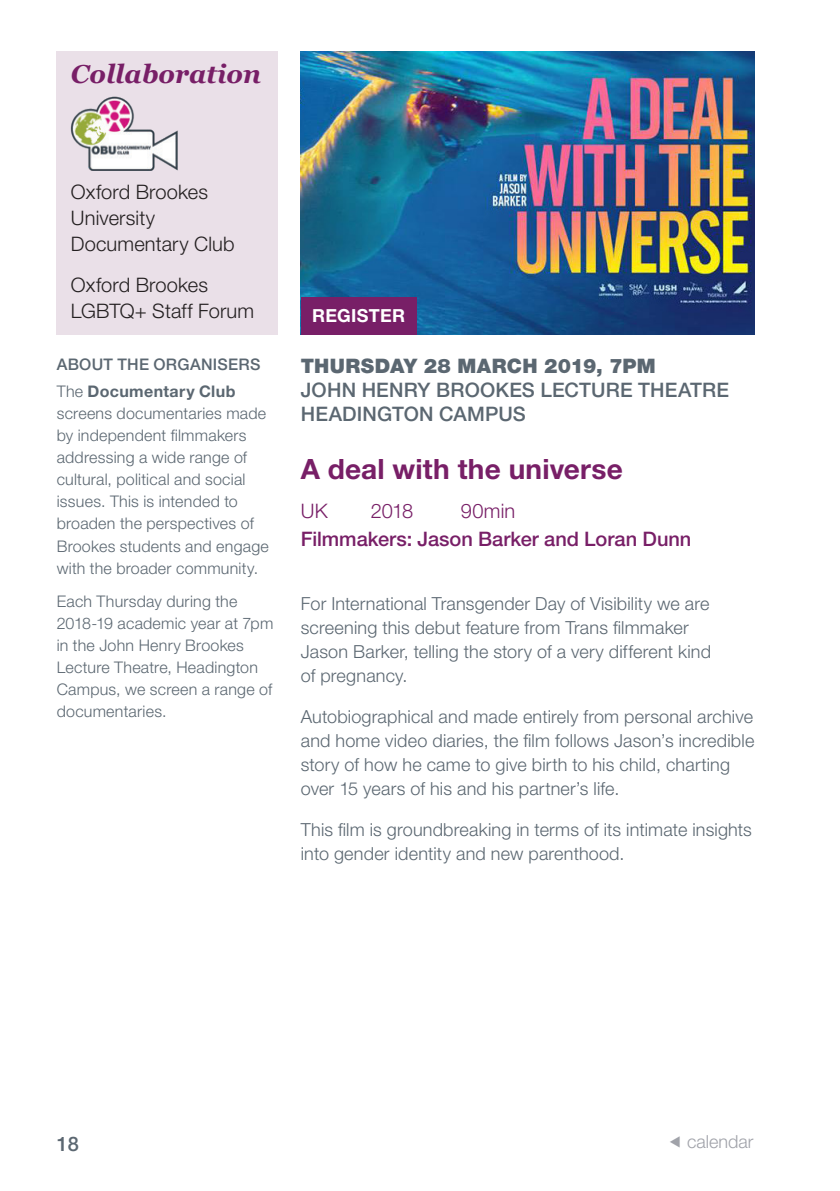
<style>
.page{position:relative;width:840px;height:1191px;background:#fff}
.page>*{position:absolute;margin:0;border:0;box-sizing:border-box;transform-origin:0 0}
.Brookes_title{font:700 28px "Helvetica Neue";letter-spacing:.005em;color:#781f67}
.t1{font:italic 700 26px "Georgia";color:#781f67}
.t2{font:500 20px/24px "Helvetica Neue";letter-spacing:.005em;color:#5b6771}
.t3{font:300 20px/26px "Helvetica Neue";letter-spacing:.005em;color:#231f20}
.t4{font:500 20px "Helvetica Neue";color:#781f67}
.t5{font:300 20px "Helvetica Neue";letter-spacing:.005em;color:#781f67}
.Body{font:300 18px/24px "Helvetica Neue";letter-spacing:.01em;color:#5b6771}
.t6{font:300 18px "Helvetica Neue";color:#a0a2a9}
.t7{font:700 18px "Helvetica Neue";letter-spacing:.015em;color:#fff}
.t8{font:300 16px/22px "Helvetica Neue";letter-spacing:.015em;color:#5b6771}
.t9{font:500 16px "Helvetica Neue";letter-spacing:.015em;color:#5b6771}
.s1{font-weight:700}
.s2{font-weight:900}
</style>
<div class="page">
<div style="left:57px;top:51px;width:221px;height:283px;background:#eae0e8"></div>
<img style="left:300px;top:51px;width:454px;height:283px">
<img style="left:71px;top:97px;width:107px;height:73px">
<div style="left:300px;top:297px;width:116px;height:37px;background:#781f67"></div>
<p class="t1" style="left:71px;top:55px;width:191px">Collaboration</p>
<p class="t3" style="left:71px;top:179px;width:165px">Oxford Brookes<br>University<br>Documentary Club</p>
<p class="t3" style="left:71px;top:272px;width:184px">Oxford Brookes<br>LGBTQ+ Staff Forum</p>
<p class="t9" style="left:57px;top:354px;width:205px">ABOUT THE ORGANISERS</p>
<p class="t8" style="left:57px;top:380px;width:213px">The <span class="s1">Documentary Club </span>screens documentaries made by independent filmmakers addressing a wide range of cultural, political and social issues. This is intended to broaden the perspectives of<br>Brookes students and engage with the broader community.</p>
<p class="t8" style="left:57px;top:590px;width:218px">Each Thursday during the<br>2018-19 academic year at 7pm in the John Henry Brookes<br>Lecture Theatre, Headington<br>Campus, we screen a range of documentaries.</p>
<p class="t7" style="left:312px;top:304px;width:94px">REGISTER</p>
<p class="t2" style="left:300px;top:353px;width:429px"><span class="s2">THURSDAY 28 MARCH 2019, 7PM<br></span>JOHN HENRY BROOKES LECTURE THEATRE</p>
<p class="t2" style="left:300px;top:401px;width:226px">HEADINGTON CAMPUS</p>
<p class="Brookes_title" style="left:300px;top:451px;width:323px">A deal with the universe</p>
<p class="t5" style="left:300px;top:499px;width:28px">UK</p>
<p class="t5" style="left:370px;top:499px;width:44px">2018</p>
<p class="t5" style="left:460px;top:499px;width:56px">90min</p>
<p class="t4" style="left:300px;top:527px;width:392px">Filmmakers: Jason Barker and Loran Dunn</p>
<p class="Body" style="left:300px;top:591px;width:411px">For International Transgender Day of Visibility we are screening this debut feature from Trans filmmaker Jason Barker, telling the story of a very different kind of pregnancy.</p>
<p class="Body" style="left:300px;top:704px;width:455px">Autobiographical and made entirely from personal archive and home video diaries, the film follows Jason’s incredible story of how he came to give birth to his child, charting over 15 years of his and his partner’s life.</p>
<p class="Body" style="left:300px;top:817px;width:452px">This film is groundbreaking in terms of its intimate insights into gender identity and new parenthood.</p>
<p class="t2" style="left:57px;top:1132px;width:24px">18</p>
<p class="t6" style="left:668px;top:1131px;width:87px">◀ calendar</p>
</div>
